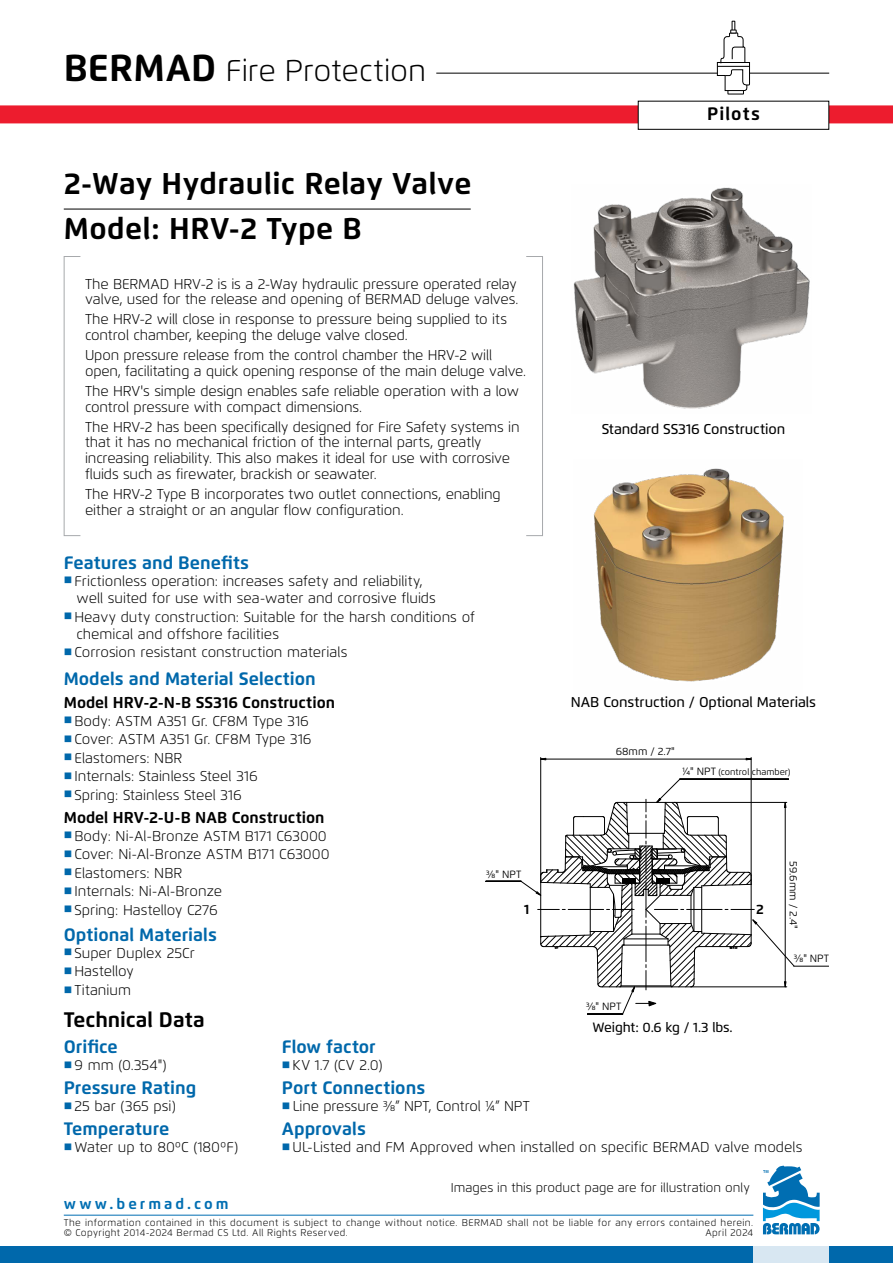
<style>
.page{position:relative;width:893px;height:1263px;background:#fff}
.page>*{position:absolute;margin:0;border:0;box-sizing:border-box;transform-origin:0 0}
.t1{font:700 30px/45px "Flexo";letter-spacing:.015em;color:#000}
.t2{font:300 30px "Flexo";color:#000}
.t3{font:700 21px "Flexo";color:#000}
.t4{font:700 18px "Flexo";color:#0068ab}
.t5{font:700 18px "Flexo";letter-spacing:.06em;color:#000}
.t6{font:700 15.75px "Flexo";color:#000}
.t7{font:700 15px "Flexo";letter-spacing:.2em;color:#006eb2}
.t8{font:300 14.25px/15.8px "Flexo";letter-spacing:-.005em;color:#000}
.t9{font:500 14.25px "Flexo";letter-spacing:-.01em;color:#000}
.t10{font:500 13.5px "Flexo";letter-spacing:-.01em;color:#000}
.t11{font:700 13.5px "Flexo";color:#000}
.t12{font:300 12.75px "Flexo";color:#000}
.t13{font:10.5px "Flexo";color:#000}
.t14{font:300 9.75px/10.5px "Flexo";letter-spacing:.04em;color:#000}
.t15{font:9px "Flexo";color:#000}
.s1{font-weight:700;font-size:37.5px}
.s2{color:#0068ab}
.s3{font-size:10.5px}
</style>
<div class="page">
<div style="left:0;top:105px;width:893px;height:18px;background:#ed1c2e"></div>
<div style="left:638px;top:101px;width:191px;height:28px;background:#fff"></div>
<div style="left:638px;top:101px;width:191px;height:29px;border:1px solid #000"></div>
<div style="left:0;top:1247px;width:893px;height:16px;background:#0068ab"></div>
<svg style="left:753px;top:1208px;width:76px;height:55px"></svg>
<svg style="left:763px;top:1165px;width:57px;height:69px"></svg>
<hr style="left:436px;top:73px;width:393px;height:1px;background:#000">
<div style="left:728px;top:89px;width:15px;height:5px;background:#efefef"></div>
<div style="left:728px;top:89px;width:16px;height:5px;border:1px solid #000"></div>
<svg style="left:717px;top:21px;width:33px;height:70px"></svg>
<hr style="left:64px;top:1215px;width:689px;height:1px;background:#006eb2">
<hr style="left:64px;top:209px;width:407px;height:1px;background:#000">
<svg style="left:63px;top:256px;width:480px;height:280px"></svg>
<img style="left:573px;top:187px;width:237px;height:222px">
<img style="left:593px;top:468px;width:191px;height:214px">
<hr style="left:587px;top:1014px;width:36px;height:1px;background:#000">
<hr style="left:486px;top:881px;width:35px;height:1px;background:#000">
<hr style="left:794px;top:966px;width:35px;height:1px;background:#000">
<hr style="left:540px;top:757px;width:1px;height:125px;background:#000">
<hr style="left:751px;top:757px;width:1px;height:127px;background:#000">
<hr style="left:541px;top:759px;width:210px;height:1px;background:#000">
<svg style="left:520px;top:779px;width:275px;height:235px"></svg>
<h1 class="t2" style="left:64px;top:52px;width:364px"><span class="s1">BERMAD</span> Fire Protection</h1>
<h1 class="t1" style="left:64px;top:161px;width:409px">2-Way Hydraulic Relay Valve<br>Model: HRV-2 Type B</h1>
<p class="t8" style="left:85px;top:276px;width:435px">The BERMAD HRV-2 is is a 2-Way hydraulic pressure operated relay valve, used for the release and opening of BERMAD deluge valves.</p>
<p class="t8" style="left:85px;top:312px;width:423px">The HRV-2 will close in response to pressure being supplied to its control chamber, keeping the deluge valve closed.</p>
<p class="t8" style="left:85px;top:347px;width:443px">Upon pressure release from the control chamber the HRV-2 will open, facilitating a quick opening response of the main deluge valve.</p>
<p class="t8" style="left:85px;top:383px;width:435px">The HRV's simple design enables safe reliable operation with a low control pressure with compact dimensions.</p>
<p class="t8" style="left:85px;top:419px;width:436px">The HRV-2 has been specifically designed for Fire Safety systems in that it has no mechanical friction of the internal parts, greatly increasing reliability. This also makes it ideal for use with corrosive fluids such as firewater, brackish or seawater.</p>
<p class="t8" style="left:85px;top:486px;width:417px">The HRV-2 Type B incorporates two outlet connections, enabling either a straight or an angular flow configuration.</p>
<p class="t5" style="left:707px;top:103px;width:54px">Pilots</p>
<p class="t9" style="left:602px;top:420px;width:185px">Standard SS316 Construction</p>
<p class="t4" style="left:64px;top:551px;width:187px">Features and Benefits</p>
<p class="t8" style="left:77px;top:572px;width:361px;line-height:17.2px;text-indent:-13px"><span class="s2">■</span> Frictionless operation: increases safety and reliability, well suited for use with sea-water and corrosive fluids</p>
<p class="t8" style="left:77px;top:608px;width:400px;line-height:17.2px;text-indent:-13px"><span class="s2">■</span> Heavy duty construction: Suitable for the harsh conditions of chemical and offshore facilities</p>
<p class="t8" style="left:64px;top:645px;width:285px"><span class="s2">■</span> Corrosion resistant construction materials</p>
<p class="t4" style="left:64px;top:667px;width:254px">Models and Material Selection</p>
<p class="t6" style="left:64px;top:693px;width:273px">Model HRV-2-N-B SS316 Construction</p>
<p class="t8" style="left:64px;top:713px;width:246px"><span class="s2">■</span> Body: ASTM A351 Gr. CF8M Type 316</p>
<p class="t8" style="left:64px;top:731px;width:249px"><span class="s2">■</span> Cover: ASTM A351 Gr. CF8M Type 316</p>
<p class="t8" style="left:64px;top:750px;width:120px"><span class="s2">■</span> Elastomers: NBR</p>
<p class="t8" style="left:64px;top:768px;width:195px"><span class="s2">■</span> Internals: Stainless Steel 316</p>
<p class="t8" style="left:64px;top:787px;width:179px"><span class="s2">■</span> Spring: Stainless Steel 316</p>
<p class="t6" style="left:64px;top:808px;width:262px">Model HRV-2-U-B NAB Construction</p>
<p class="t8" style="left:64px;top:828px;width:265px"><span class="s2">■</span> Body: Ni-Al-Bronze ASTM B171 C63000</p>
<p class="t8" style="left:64px;top:846px;width:267px"><span class="s2">■</span> Cover: Ni-Al-Bronze ASTM B171 C63000</p>
<p class="t8" style="left:64px;top:865px;width:120px"><span class="s2">■</span> Elastomers: NBR</p>
<p class="t8" style="left:64px;top:883px;width:160px"><span class="s2">■</span> Internals: Ni-Al-Bronze</p>
<p class="t8" style="left:64px;top:902px;width:156px"><span class="s2">■</span> Spring: Hastelloy C276</p>
<p class="t4" style="left:64px;top:923px;width:155px">Optional Materials</p>
<p class="t8" style="left:64px;top:945px;width:133px"><span class="s2">■</span> Super Duplex 25Cr</p>
<p class="t8" style="left:64px;top:964px;width:72px"><span class="s2">■</span> Hastelloy</p>
<p class="t8" style="left:64px;top:982px;width:69px"><span class="s2">■</span> Titanium</p>
<h2 class="t3" style="left:64px;top:1007px;width:142px">Technical Data</h2>
<p class="t4" style="left:64px;top:1036px;width:55px">Orifice</p>
<p class="t8" style="left:64px;top:1057px;width:105px"><span class="s2">■</span> 9 mm (0.354")</p>
<p class="t4" style="left:64px;top:1077px;width:134px">Pressure Rating</p>
<p class="t8" style="left:64px;top:1098px;width:114px"><span class="s2">■</span> 25 bar (365 psi)</p>
<p class="t4" style="left:64px;top:1118px;width:107px">Temperature</p>
<p class="t8" style="left:64px;top:1139px;width:176px"><span class="s2">■</span> Water up to 80ºC (180ºF)</p>
<p class="t9" style="left:571px;top:694px;width:247px">NAB Construction / Optional Materials</p>
<p class="t13" style="left:616px;top:745px;width:61px">68mm / 2.7"</p>
<p class="t15" style="left:682px;top:767px;width:110px"><span class="s3">1/4" NPT</span> (control chamber)</p>
<p class="t13" style="left:800px;top:861px;width:69px;rotate:90deg">59.6mm / 2.4"</p>
<p class="t13" style="left:486px;top:868px;width:37px">3/8" NPT</p>
<p class="t11" style="left:524px;top:901px;width:7px">1</p>
<p class="t11" style="left:756px;top:901px;width:9px">2</p>
<p class="t13" style="left:794px;top:952px;width:37px">3/8" NPT</p>
<p class="t13" style="left:586px;top:1000px;width:37px">3/8" NPT</p>
<p class="t10" style="left:592px;top:1019px;width:142px">Weight: 0.6 kg / 1.3 lbs.</p>
<p class="t4" style="left:282px;top:1036px;width:95px">Flow factor</p>
<p class="t8" style="left:282px;top:1057px;width:102px"><span class="s2">■</span> KV 1.7 (CV 2.0)</p>
<p class="t4" style="left:282px;top:1077px;width:145px">Port Connections</p>
<p class="t8" style="left:282px;top:1098px;width:249px"><span class="s2">■</span> Line pressure 3/8” NPT, Control ¼” NPT</p>
<p class="t4" style="left:282px;top:1118px;width:86px">Approvals</p>
<p class="t8" style="left:282px;top:1139px;width:522px"><span class="s2">■</span> UL-Listed and FM Approved when installed on specific BERMAD valve models</p>
<p class="t12" style="left:451px;top:1179px;width:301px">Images in this product page are for illustration only</p>
<p class="t7" style="left:64px;top:1195px;width:166px">www.bermad.com</p>
<p class="t14" style="left:64px;top:1217px;width:691px">The information contained in this document is subject to change without notice. BERMAD shall not be liable for any errors contained herein. © Copyright 2014-2024 Bermad CS Ltd. All Rights Reserved.</p>
<p class="t14" style="left:705px;top:1228px;width:50px">April 2024</p>
</div>
